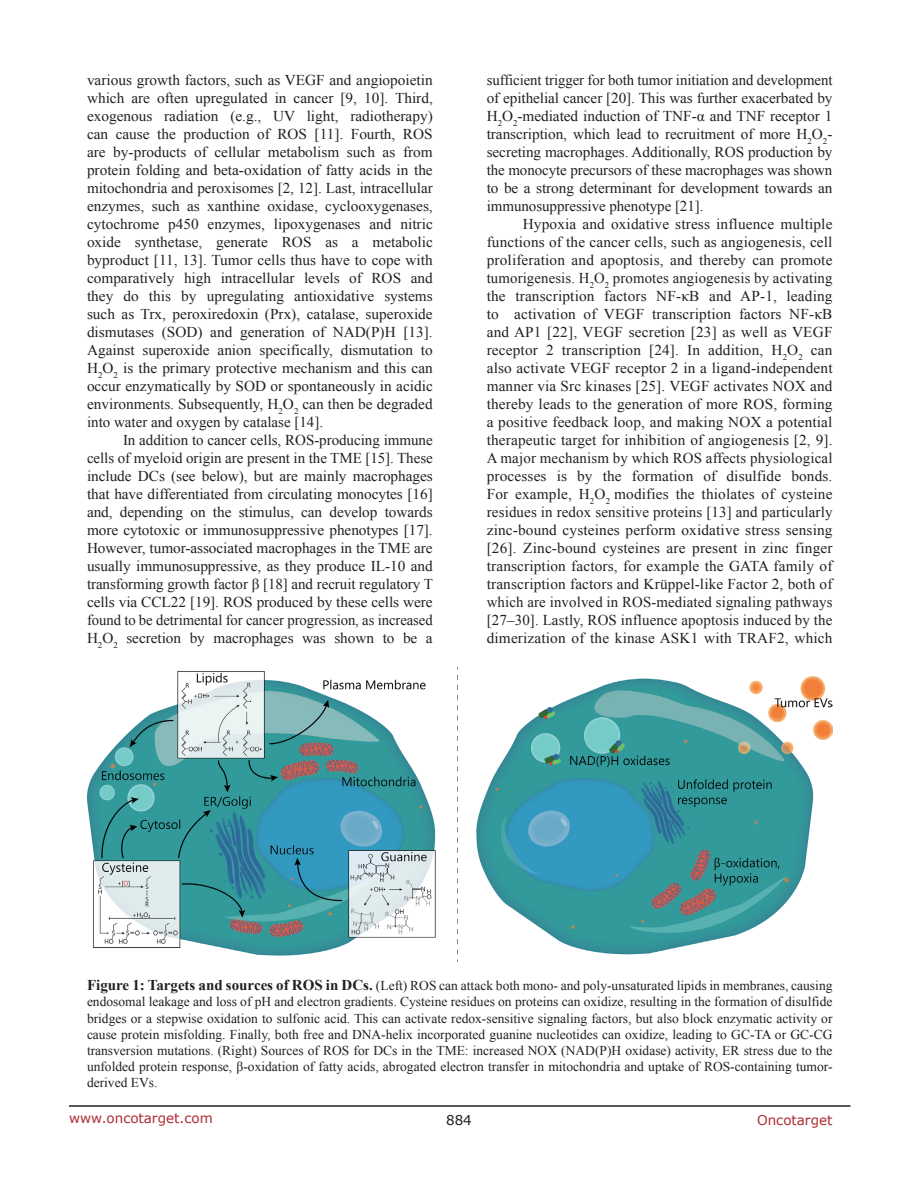
<style>
.page{position:relative;width:918px;height:1188px;background:#fff}
.page>*{position:absolute;margin:0;border:0;box-sizing:border-box;transform-origin:0 0}
.BodyText{font:15px/18px "Times New Roman";color:#231f20;text-align:justify}
.FigureText{font:13.5px/16.2px "Times New Roman";color:#231f20;text-align:justify}
.t1{font:13.5px "Verdana";color:#ac2b31}
.t2{font:13.5px "Verdana";color:#231f20}
.s1{font-weight:700;font-size:15px}
</style>
<div class="page">
<hr style="left:69px;top:1105px;width:781px;height:2px;background:#231f20">
<img style="left:87px;top:668px;width:745px;height:293px">
<p class="BodyText" style="left:87px;top:71px;width:347px">various growth factors, such as VEGF and angiopoietin which are often upregulated in cancer [9, 10]. Third, exogenous radiation (e.g., UV light, radiotherapy) can cause the production of ROS [11]. Fourth, ROS are by-products of cellular metabolism such as from protein folding and beta-oxidation of fatty acids in the mitochondria and peroxisomes [2, 12]. Last, intracellular enzymes, such as xanthine oxidase, cyclooxygenases, cytochrome p450 enzymes, lipoxygenases and nitric oxide synthetase, generate ROS as a metabolic byproduct [11, 13]. Tumor cells thus have to cope with comparatively high intracellular levels of ROS and they do this by upregulating antioxidative systems such as Trx, peroxiredoxin (Prx), catalase, superoxide dismutases (SOD) and generation of NAD(P)H [13].<br>Against superoxide anion specifically, dismutation to H<sub>2</sub>O<sub>2</sub> is the primary protective mechanism and this can occur enzymatically by SOD or spontaneously in acidic environments. Subsequently, H<sub>2</sub>O<sub>2</sub> can then be degraded into water and oxygen by catalase [14].</p>
<p class="BodyText" style="left:87px;top:431px;width:348px;text-indent:36px">In addition to cancer cells, ROS-producing immune cells of myeloid origin are present in the TME [15]. These include DCs (see below), but are mainly macrophages that have differentiated from circulating monocytes [16] and, depending on the stimulus, can develop towards more cytotoxic or immunosuppressive phenotypes [17].<br>However, tumor-associated macrophages in the TME are usually immunosuppressive, as they produce IL-10 and transforming growth factor β [18] and recruit regulatory T cells via CCL22 [19]. ROS produced by these cells were found to be detrimental for cancer progression, as increased H<sub>2</sub>O<sub>2</sub> secretion by macrophages was shown to be a</p>
<p class="BodyText" style="left:487px;top:71px;width:347px">sufficient trigger for both tumor initiation and development of epithelial cancer [20]. This was further exacerbated by H<sub>2</sub>O<sub>2</sub>-mediated induction of TNF-α and TNF receptor 1 transcription, which lead to recruitment of more H<sub>2</sub>O<sub>2</sub>- secreting macrophages. Additionally, ROS production by the monocyte precursors of these macrophages was shown to be a strong determinant for development towards an immunosuppressive phenotype [21].</p>
<p class="BodyText" style="left:487px;top:215px;width:347px;text-indent:36px">Hypoxia and oxidative stress influence multiple functions of the cancer cells, such as angiogenesis, cell proliferation and apoptosis, and thereby can promote tumorigenesis. H<sub>2</sub>O<sub>2</sub> promotes angiogenesis by activating the transcription factors NF-κB and AP-1, leading to activation of VEGF transcription factors NF-κB and AP1 [22], VEGF secretion [23] as well as VEGF receptor 2 transcription [24]. In addition, H<sub>2</sub>O<sub>2</sub> can also activate VEGF receptor 2 in a ligand-independent manner via Src kinases [25]. VEGF activates NOX and thereby leads to the generation of more ROS, forming a positive feedback loop, and making NOX a potential therapeutic target for inhibition of angiogenesis [2, 9].<br>A major mechanism by which ROS affects physiological processes is by the formation of disulfide bonds.<br>For example, H<sub>2</sub>O<sub>2</sub> modifies the thiolates of cysteine residues in redox sensitive proteins [13] and particularly zinc-bound cysteines perform oxidative stress sensing [26]. Zinc-bound cysteines are present in zinc finger transcription factors, for example the GATA family of transcription factors and Krüppel-like Factor 2, both of which are involved in ROS-mediated signaling pathways [27–30]. Lastly, ROS influence apoptosis induced by the dimerization of the kinase ASK1 with TRAF2, which</p>
<p class="FigureText" style="left:87px;top:977px;width:747px"><span class="s1">Figure 1: Targets and sources of ROS in DCs.</span> (Left) ROS can attack both mono- and poly-unsaturated lipids in membranes, causing endosomal leakage and loss of pH and electron gradients. Cysteine residues on proteins can oxidize, resulting in the formation of disulfide bridges or a stepwise oxidation to sulfonic acid. This can activate redox-sensitive signaling factors, but also block enzymatic activity or cause protein misfolding. Finally, both free and DNA-helix incorporated guanine nucleotides can oxidize, leading to GC-TA or GC-CG transversion mutations. (Right) Sources of ROS for DCs in the TME: increased NOX (NAD(P)H oxidase) activity, ER stress due to the unfolded protein response, β-oxidation of fatty acids, abrogated electron transfer in mitochondria and uptake of ROS-containing tumor&shy;derived EVs.</p>
<p class="t1" style="left:69px;top:1109px;width:145px">www.oncotarget.com</p>
<p class="t2" style="left:446px;top:1111px;width:27px">884</p>
<p class="t1" style="left:757px;top:1111px;width:77px">Oncotarget</p>
</div>
